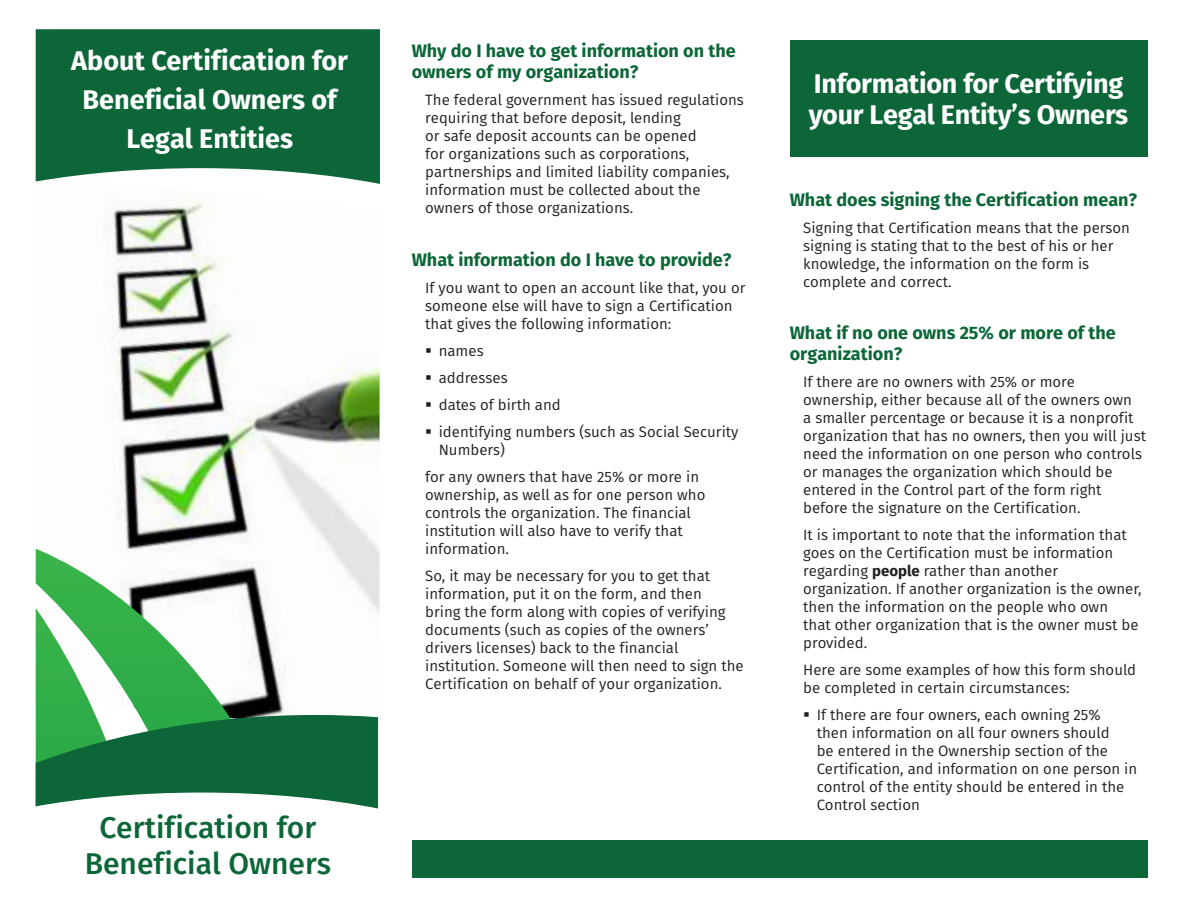
<style>
.page{position:relative;width:1188px;height:918px;background:#fff}
.page>*{position:absolute;margin:0;border:0;box-sizing:border-box;transform-origin:0 0}
.t1{font:500 30px/36px "Fira Sans";color:#0c6638;text-align:center}
.t2{font:700 27px/39px "Fira Sans";color:#fff}
.Subhead{font:700 18px/21px "Fira Sans";color:#0c6638}
.Bodycopy{font:15px/18px "Fira Sans";color:#231f20}
.s1{font-weight:700}
</style>
<div class="page">
<div style="left:412px;top:840px;width:736px;height:38px;background:#0c6638"></div>
<div style="left:790px;top:40px;width:358px;height:118px;background:#0c6638"></div>
<img style="left:36px;top:201px;width:344px;height:407px">
<svg style="left:36px;top:29px;width:344px;height:155px;background:#1d7146"></svg>
<svg style="left:36px;top:549px;width:257px;height:59px"></svg>
<svg style="left:35px;top:608px;width:345px;height:201px"></svg>
<p class="t2" style="left:71px;top:40px;width:278px;text-align:center">About Certification for<br>Beneficial Owners of<br>Legal Entities</p>
<p class="t1" style="left:85px;top:808px;width:248px">Certification for<br>Beneficial Owners</p>
<p class="Subhead" style="left:412px;top:39px;width:326px">Why do I have to get information on the owners of my organization?</p>
<p class="Bodycopy" style="left:425px;top:91px;width:320px">The federal government has issued regulations requiring that before deposit, lending<br>or safe deposit accounts can be opened<br>for organizations such as corporations, partnerships and limited liability companies, information must be collected about the owners of those organizations.</p>
<p class="Subhead" style="left:412px;top:248px;width:321px">What information do I have to provide?</p>
<p class="Bodycopy" style="left:425px;top:278px;width:322px">If you want to open an account like that, you or someone else will have to sign a Certification that gives the following information:</p>
<p class="Bodycopy" style="left:425px;top:341px;width:60px">▪ names</p>
<p class="Bodycopy" style="left:425px;top:368px;width:84px">▪ addresses</p>
<p class="Bodycopy" style="left:425px;top:395px;width:137px">▪ dates of birth and</p>
<p class="Bodycopy" style="left:439px;top:422px;width:301px;text-indent:-14px">▪ identifying numbers (such as Social Security<br>Numbers)</p>
<p class="Bodycopy" style="left:425px;top:467px;width:282px">for any owners that have 25% or more in ownership, as well as for one person who controls the organization. The financial institution will also have to verify that information.</p>
<p class="Bodycopy" style="left:425px;top:566px;width:320px">So, it may be necessary for you to get that information, put it on the form, and then<br>bring the form along with copies of verifying documents (such as copies of the owners’ drivers licenses) back to the financial institution. Someone will then need to sign the Certification on behalf of your organization.</p>
<p class="t2" style="left:809px;top:66px;width:321px;line-height:31.5px">Information for Certifying your Legal Entity’s Owners</p>
<p class="Subhead" style="left:790px;top:188px;width:349px">What does signing the Certification mean?</p>
<p class="Bodycopy" style="left:803px;top:218px;width:328px">Signing that Certification means that the person signing is stating that to the best of his or her knowledge, the information on the form is complete and correct.</p>
<p class="Subhead" style="left:790px;top:321px;width:328px">What if no one owns 25% or more of the organization?</p>
<p class="Bodycopy" style="left:803px;top:373px;width:344px">If there are no owners with 25% or more ownership, either because all of the owners own<br>a smaller percentage or because it is a nonprofit organization that has no owners, then you will just need the information on one person who controls or manages the organization which should be entered in the Control part of the form right before the signature on the Certification.</p>
<p class="Bodycopy" style="left:803px;top:526px;width:340px">It is important to note that the information that goes on the Certification must be information regarding <span class="s1">people</span> rather than another organization. If another organization is the owner, then the information on the people who own<br>that other organization that is the owner must be provided.</p>
<p class="Bodycopy" style="left:803px;top:661px;width:334px">Here are some examples of how this form should be completed in certain circumstances:</p>
<p class="Bodycopy" style="left:817px;top:706px;width:322px;text-indent:-14px">▪ If there are four owners, each owning 25%<br>then information on all four owners should<br>be entered in the Ownership section of the Certification, and information on one person in control of the entity should be entered in the Control section</p>
</div>
